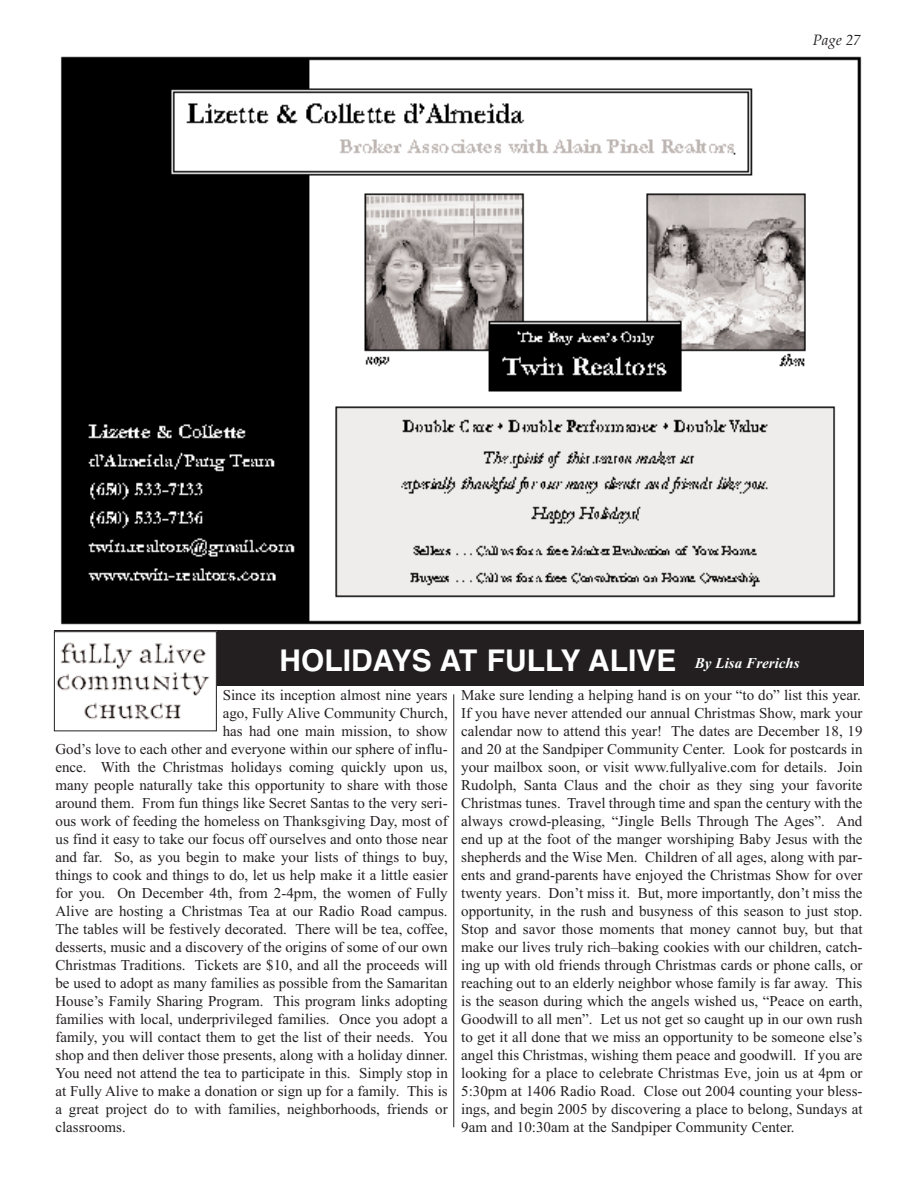
<style>
.page{position:relative;width:918px;height:1188px;background:#fff}
.page>*{position:absolute;margin:0;border:0;box-sizing:border-box;transform-origin:0 0}
.t1{font:700 30px "Helvetica";color:#fff}
.t2{font:15px/18px "Times New Roman";color:#231f20;text-align:justify}
.t3{font:italic 15px "Palatino";color:#231f20}
.s1{font-family:"Times New Roman";font-style:italic;font-size:15px}
</style>
<div class="page">
<img style="left:60px;top:56px;width:802px;height:569px">
<div style="left:54px;top:630px;width:810px;height:55px;background:#231f20"></div>
<hr style="left:453px;top:694px;width:1px;height:433px;background:#231f20">
<img style="left:56px;top:633px;width:159px;height:87px">
<div style="left:54px;top:631px;width:163px;height:100px;border:1px solid #231f20"></div>
<p class="t3" style="left:813px;top:32px;width:50px">Page 27</p>
<h1 class="t1" style="left:280px;top:649px;width:522px">HOLIDAYS AT FULLY ALIVE <span class="s1">By Lisa Frerichs</span></h1>
<p class="t2" style="left:223px;top:686px;width:227px">Since its inception almost nine years</p>
<p class="t2" style="left:223px;top:704px;width:227px">ago, Fully Alive Community Church,</p>
<p class="t2" style="left:223px;top:722px;width:227px">has had one main mission, to show</p>
<p class="t2" style="left:56px;top:740px;width:394px">God’s love to each other and everyone within our sphere of influ-</p>
<p class="t2" style="left:56px;top:758px;width:394px">ence. With the Christmas holidays coming quickly upon us,</p>
<p class="t2" style="left:56px;top:776px;width:394px">many people naturally take this opportunity to share with those</p>
<p class="t2" style="left:56px;top:794px;width:394px">around them. From fun things like Secret Santas to the very seri-</p>
<p class="t2" style="left:56px;top:812px;width:394px">ous work of feeding the homeless on Thanksgiving Day, most of</p>
<p class="t2" style="left:56px;top:830px;width:394px">us find it easy to take our focus off ourselves and onto those near</p>
<p class="t2" style="left:56px;top:848px;width:394px">and far. So, as you begin to make your lists of things to buy,</p>
<p class="t2" style="left:56px;top:866px;width:394px">things to cook and things to do, let us help make it a little easier</p>
<p class="t2" style="left:56px;top:884px;width:394px">for you. On December 4th, from 2-4pm, the women of Fully</p>
<p class="t2" style="left:56px;top:902px;width:394px">Alive are hosting a Christmas Tea at our Radio Road campus.</p>
<p class="t2" style="left:56px;top:920px;width:394px">The tables will be festively decorated. There will be tea, coffee,</p>
<p class="t2" style="left:55px;top:938px;width:394px">desserts, music and a discovery of the origins of some of our own</p>
<p class="t2" style="left:55px;top:956px;width:394px">Christmas Traditions. Tickets are $10, and all the proceeds will</p>
<p class="t2" style="left:55px;top:974px;width:394px">be used to adopt as many families as possible from the Samaritan</p>
<p class="t2" style="left:55px;top:992px;width:394px">House’s Family Sharing Program. This program links adopting</p>
<p class="t2" style="left:55px;top:1010px;width:394px">families with local, underprivileged families. Once you adopt a</p>
<p class="t2" style="left:55px;top:1028px;width:394px">family, you will contact them to get the list of their needs. You</p>
<p class="t2" style="left:55px;top:1046px;width:394px">shop and then deliver those presents, along with a holiday dinner.</p>
<p class="t2" style="left:55px;top:1064px;width:394px">You need not attend the tea to participate in this. Simply stop in</p>
<p class="t2" style="left:55px;top:1082px;width:394px">at Fully Alive to make a donation or sign up for a family. This is</p>
<p class="t2" style="left:55px;top:1100px;width:394px">a great project do to with families, neighborhoods, friends or</p>
<p class="t2" style="left:55px;top:1118px;width:72px">classrooms.</p>
<p class="t2" style="left:461px;top:686px;width:403px">Make sure lending a helping hand is on your “to do” list this year.<br>If you have never attended our annual Christmas Show, mark your calendar now to attend this year! The dates are December 18, 19 and 20 at the Sandpiper Community Center. Look for postcards in your mailbox soon, or visit www.fullyalive.com for details. Join Rudolph, Santa Claus and the choir as they sing your favorite Christmas tunes. Travel through time and span the century with the always crowd-pleasing, “Jingle Bells Through The Ages”. And end up at the foot of the manger worshiping Baby Jesus with the shepherds and the Wise Men. Children of all ages, along with par&shy;ents and grand-parents have enjoyed the Christmas Show for over twenty years. Don’t miss it. But, more importantly, don’t miss the opportunity, in the rush and busyness of this season to just stop.<br>Stop and savor those moments that money cannot buy, but that make our lives truly rich–baking cookies with our children, catch&shy;ing up with old friends through Christmas cards or phone calls, or reaching out to an elderly neighbor whose family is far away. This is the season during which the angels wished us, “Peace on earth, Goodwill to all men”. Let us not get so caught up in our own rush to get it all done that we miss an opportunity to be someone else’s angel this Christmas, wishing them peace and goodwill. If you are looking for a place to celebrate Christmas Eve, join us at 4pm or 5:30pm at 1406 Radio Road. Close out 2004 counting your bless&shy;ings, and begin 2005 by discovering a place to belong, Sundays at 9am and 10:30am at the Sandpiper Community Center.</p>
</div>
